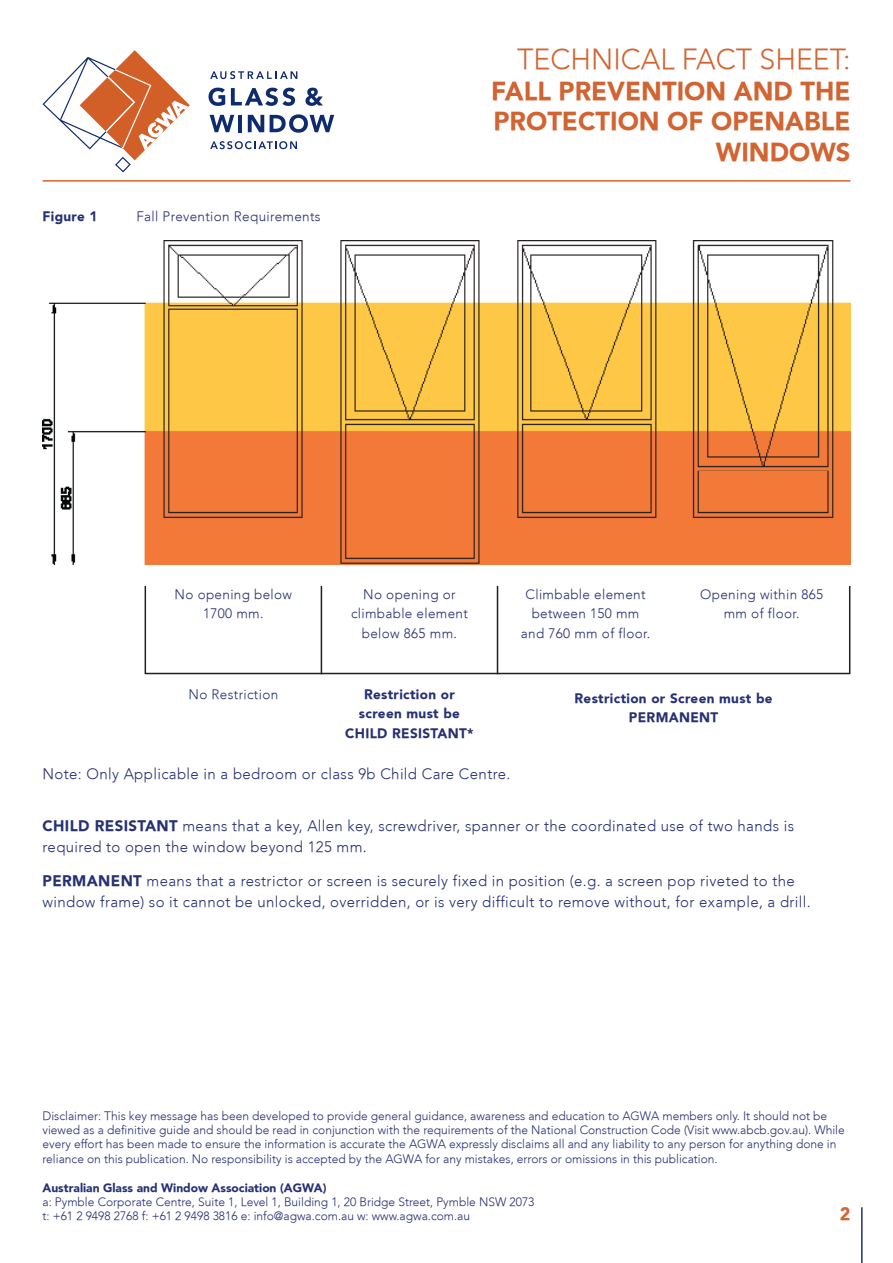
<style>
.page{position:relative;width:893px;height:1263px;background:#fff}
.page>*{position:absolute;margin:0;border:0;box-sizing:border-box;transform-origin:0 0}
.t1{font:300 28.5px "Avenir";color:#d26432}
.t2{font:900 25.5px/30.6px "Avenir";color:#d26432;text-align:right}
.t3{font:900 18px "Avenir";color:#d26432}
.FLOWCHART__Body{font:300 15px/21px "Avenir";letter-spacing:.025em;color:#263072}
.BODY__Copy{font:300 13.5px/19.5px "Avenir";letter-spacing:.025em;color:#263072;text-align:center}
.BODY__Copy-2{font:900 13.5px/19.5px "Avenir";letter-spacing:.025em;color:#263072;text-align:center}
.t4{font:300 12px/14.4px "Avenir";color:#263072}
.t5{font:900 12px "Avenir";color:#263072}
.s1{font-weight:900}
</style>
<div class="page">
<hr style="left:861px;top:1207px;width:2px;height:56px;background:#263072">
<hr style="left:43px;top:180px;width:807px;height:2px;background:#d26432">
<svg style="left:210px;top:71px;width:87px;height:8px"></svg>
<svg style="left:210px;top:141px;width:87px;height:8px"></svg>
<svg style="left:43px;top:50px;width:147px;height:122px"></svg>
<svg style="left:209px;top:88px;width:16px;height:18px"></svg>
<svg style="left:231px;top:88px;width:64px;height:18px"></svg>
<svg style="left:305px;top:88px;width:18px;height:18px"></svg>
<svg style="left:210px;top:115px;width:24px;height:17px"></svg>
<hr style="left:238px;top:115px;width:4px;height:17px;background:#0d2b6d">
<svg style="left:248px;top:115px;width:16px;height:17px"></svg>
<svg style="left:270px;top:114px;width:64px;height:19px"></svg>
<img style="left:43px;top:240px;width:807px;height:325px">
<div style="left:145px;top:585px;width:705px;height:89px;border:2px solid #231f20"></div>
<hr style="left:321px;top:586px;width:1px;height:88px;background:#231f20">
<hr style="left:497px;top:586px;width:1px;height:88px;background:#231f20">
<p class="BODY__Copy-2" style="left:43px;top:207px;width:57px">Figure 1</p>
<p class="BODY__Copy" style="left:136px;top:207px;width:186px">Fall Prevention Requirements</p>
<h1 class="t1" style="left:517px;top:43px;width:335px">TECHNICAL FACT SHEET:</h1>
<h2 class="t2" style="left:491px;top:75px;width:361px">FALL PREVENTION AND THE<br>PROTECTION OF OPENABLE<br>WINDOWS</h2>
<p class="BODY__Copy" style="left:175px;top:584px;width:119px">No opening below<br>1700 mm.</p>
<p class="BODY__Copy" style="left:351px;top:584px;width:118px">No opening or climbable element below 865 mm.</p>
<p class="BODY__Copy" style="left:521px;top:584px;width:131px">Climbable element between 150 mm and 760 mm of floor.</p>
<p class="BODY__Copy" style="left:700px;top:584px;width:124px">Opening within 865 mm of floor.</p>
<p class="BODY__Copy" style="left:189px;top:684px;width:91px">No Restriction</p>
<p class="BODY__Copy-2" style="left:574px;top:688px;width:200px">Restriction or Screen must be<br>PERMANENT</p>
<p class="BODY__Copy-2" style="left:345px;top:684px;width:130px">Restriction or screen must be<br>CHILD RESISTANT*</p>
<p class="FLOWCHART__Body" style="left:43px;top:763px;width:469px">Note: Only Applicable in a bedroom or class 9b Child Care Centre.</p>
<p class="FLOWCHART__Body" style="left:43px;top:815px;width:753px"><span class="s1">CHILD RESISTANT</span> means that a key, Allen key, screwdriver, spanner or the coordinated use of two hands is required to open the window beyond 125 mm.</p>
<p class="FLOWCHART__Body" style="left:43px;top:870px;width:770px"><span class="s1">PERMANENT</span> means that a restrictor or screen is securely fixed in position (e.g. a screen pop riveted to the window frame) so it cannot be unlocked, overridden, or is very difficult to remove without, for example, a drill.</p>
<p class="t4" style="left:43px;top:1108px;width:804px">Disclaimer: This key message has been developed to provide general guidance, awareness and education to AGWA members only. It should not be viewed as a definitive guide and should be read in conjunction with the requirements of the National Construction Code (Visit www.abcb.gov.au). While every effort has been made to ensure the information is accurate the AGWA expressly disclaims all and any liability to any person for anything done in reliance on this publication. No responsibility is accepted by the AGWA for any mistakes, errors or omissions in this publication.</p>
<p class="t5" style="left:43px;top:1180px;width:285px">Australian Glass and Window Association (AGWA)</p>
<p class="t4" style="left:43px;top:1195px;width:493px">a: Pymble Corporate Centre, Suite 1, Level 1, Building 1, 20 Bridge Street, Pymble NSW 2073</p>
<p class="t4" style="left:43px;top:1209px;width:429px">t: +61 2 9498 2768 f: +61 2 9498 3816 e: info@agwa.com.au w: www.agwa.com.au</p>
<h3 class="t3" style="left:840px;top:1203px;width:12px">2</h3>
</div>
